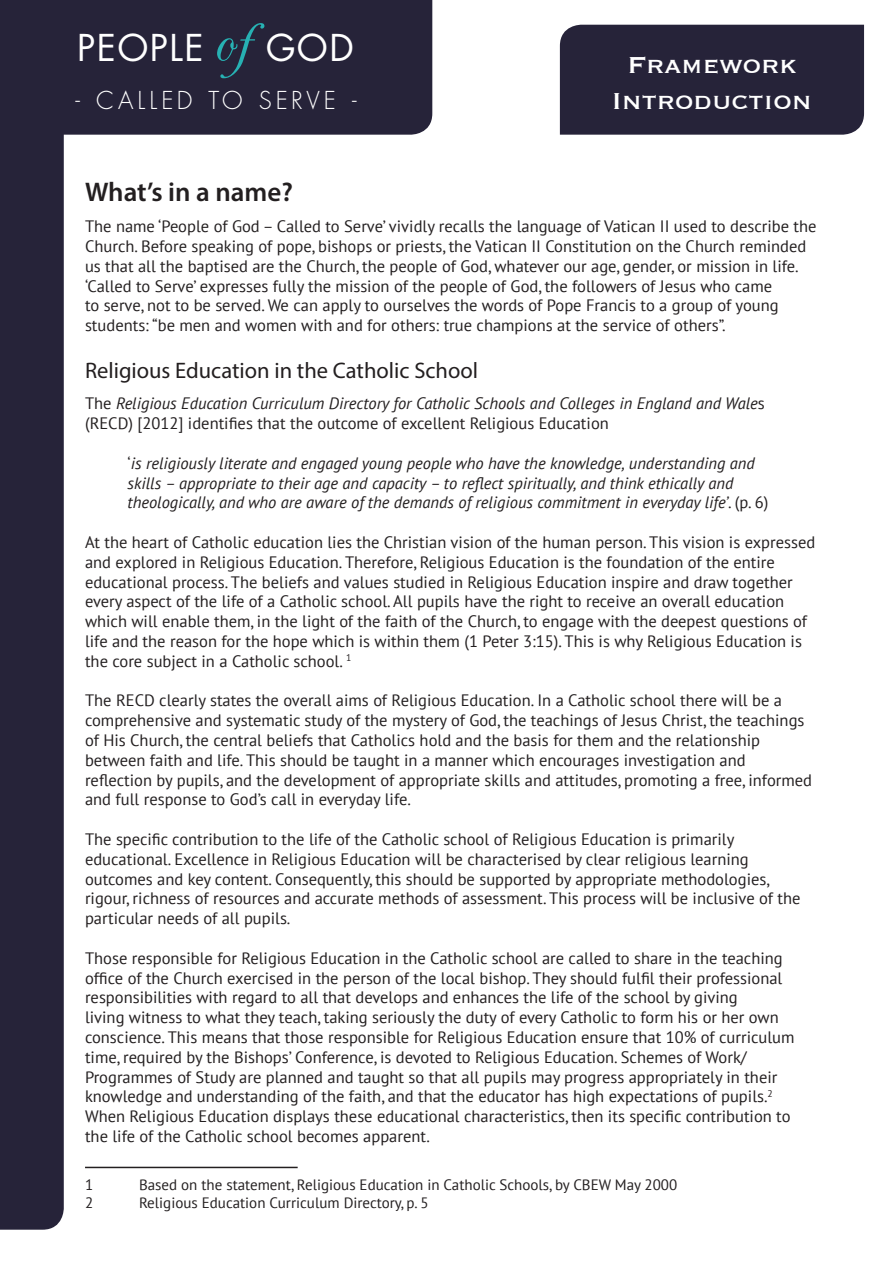
<style>
.page{position:relative;width:893px;height:1263px;background:#fff}
.page>*{position:absolute;margin:0;border:0;box-sizing:border-box;transform-origin:0 0}
.Front_Page_Title_1{font:36px "Futura Std";letter-spacing:.04em;color:#fff}
.Section_Number{font:30px/36px "Copperplate";color:#fff;text-align:center}
.Big_Question{font:600 27px "Myriad Pro";color:#231f20}
.Front_Page_title_2{font:300 24px "Futura Std";letter-spacing:.165em;color:#fff}
.Specific_Focus{font:22.5px "Myriad Pro";color:#231f20}
.Main_Body{font:16.5px/19.8px "PT Sans";color:#231f20}
.Main_Body-2{font:italic 16.5px/19.8px "PT Sans";color:#231f20}
.Table_Text{font:15px "PT Sans";color:#231f20}
.s1{font-family:"CAC Champagne";font-size:70.5px;color:#27b1b3}
.s2{font-style:normal}
</style>
<div class="page">
<hr style="left:85px;top:1167px;width:213px;height:1px;background:#231f20">
<div style="left:64px;top:0;width:368px;height:135px;background:#262339"></div>
<div style="left:0;top:0;width:64px;height:1230px;background:#262339"></div>
<div style="left:560px;top:25px;width:304px;height:110px;background:#262339"></div>
<p class="Front_Page_Title_1" style="left:77px;top:25px;width:278px">PEOPLE <span class="s1">of</span> GOD</p>
<p class="Front_Page_title_2" style="left:76px;top:86px;width:283px">- CALLED TO SERVE -</p>
<p class="Section_Number" style="left:612px;top:45px;width:202px">Framework<br>Introduction</p>
<p class="Big_Question" style="left:85px;top:175px;width:209px">What’s in a name?</p>
<p class="Main_Body" style="left:85px;top:216px;width:733px">The name ‘People of God – Called to Serve’ vividly recalls the language of Vatican II used to describe the Church. Before speaking of pope, bishops or priests, the Vatican II Constitution on the Church reminded us that all the baptised are the Church, the people of God, whatever our age, gender, or mission in life. ‘Called to Serve’ expresses fully the mission of the people of God, the followers of Jesus who came<br>to serve, not to be served. We can apply to ourselves the words of Pope Francis to a group of young students: “be men and women with and for others: true champions at the service of others”.</p>
<p class="Specific_Focus" style="left:85px;top:357px;width:395px">Religious Education in the Catholic School</p>
<p class="Main_Body-2" style="left:85px;top:393px;width:681px"><span class="s2">The</span> Religious Education Curriculum Directory for Catholic Schools and Colleges in England and Wale<span class="s2">s (RECD) [2012] identifies that the outcome of excellent Religious Education</span></p>
<p class="Main_Body-2" style="left:128px;top:453px;width:642px"><span class="s2">‘</span>is religiously literate and engaged young people who have the knowledge, understanding and skills – appropriate to their age and capacity – to reflect spiritually, and think ethically and theologically, and who are aware of the demands of religious commitment in everyday life’<span class="s2">. (p. 6)</span></p>
<p class="Main_Body" style="left:85px;top:532px;width:732px">At the heart of Catholic education lies the Christian vision of the human person. This vision is expressed and explored in Religious Education. Therefore, Religious Education is the foundation of the entire educational process. The beliefs and values studied in Religious Education inspire and draw together every aspect of the life of a Catholic school. All pupils have the right to receive an overall education which will enable them, in the light of the faith of the Church, to engage with the deepest questions of life and the reason for the hope which is within them (1 Peter 3:15). This is why Religious Education is the core subject in a Catholic school. <sup>1</sup></p>
<p class="Main_Body" style="left:85px;top:690px;width:729px">The RECD clearly states the overall aims of Religious Education. In a Catholic school there will be a comprehensive and systematic study of the mystery of God, the teachings of Jesus Christ, the teachings of His Church, the central beliefs that Catholics hold and the basis for them and the relationship between faith and life. This should be taught in a manner which encourages investigation and reflection by pupils, and the development of appropriate skills and attitudes, promoting a free, informed and full response to God’s call in everyday life.</p>
<p class="Main_Body" style="left:85px;top:829px;width:717px">The specific contribution to the life of the Catholic school of Religious Education is primarily educational. Excellence in Religious Education will be characterised by clear religious learning outcomes and key content. Consequently, this should be supported by appropriate methodologies, rigour, richness of resources and accurate methods of assessment. This process will be inclusive of the particular needs of all pupils.</p>
<p class="Main_Body" style="left:85px;top:948px;width:711px">Those responsible for Religious Education in the Catholic school are called to share in the teaching office of the Church exercised in the person of the local bishop. They should fulfil their professional responsibilities with regard to all that develops and enhances the life of the school by giving<br>living witness to what they teach, taking seriously the duty of every Catholic to form his or her own conscience. This means that those responsible for Religious Education ensure that 10% of curriculum time, required by the Bishops’ Conference, is devoted to Religious Education. Schemes of Work/ Programmes of Study are planned and taught so that all pupils may progress appropriately in their knowledge and understanding of the faith, and that the educator has high expectations of pupils.<sup>2<br></sup>When Religious Education displays these educational characteristics, then its specific contribution to the life of the Catholic school becomes apparent.</p>
<p class="Table_Text" style="left:85px;top:1175px;width:10px">1</p>
<p class="Table_Text" style="left:139px;top:1175px;width:540px">Based on the statement, Religious Education in Catholic Schools, by CBEW May 2000</p>
<p class="Table_Text" style="left:85px;top:1193px;width:10px">2</p>
<p class="Table_Text" style="left:139px;top:1193px;width:291px">Religious Education Curriculum Directory, p. 5</p>
</div>
